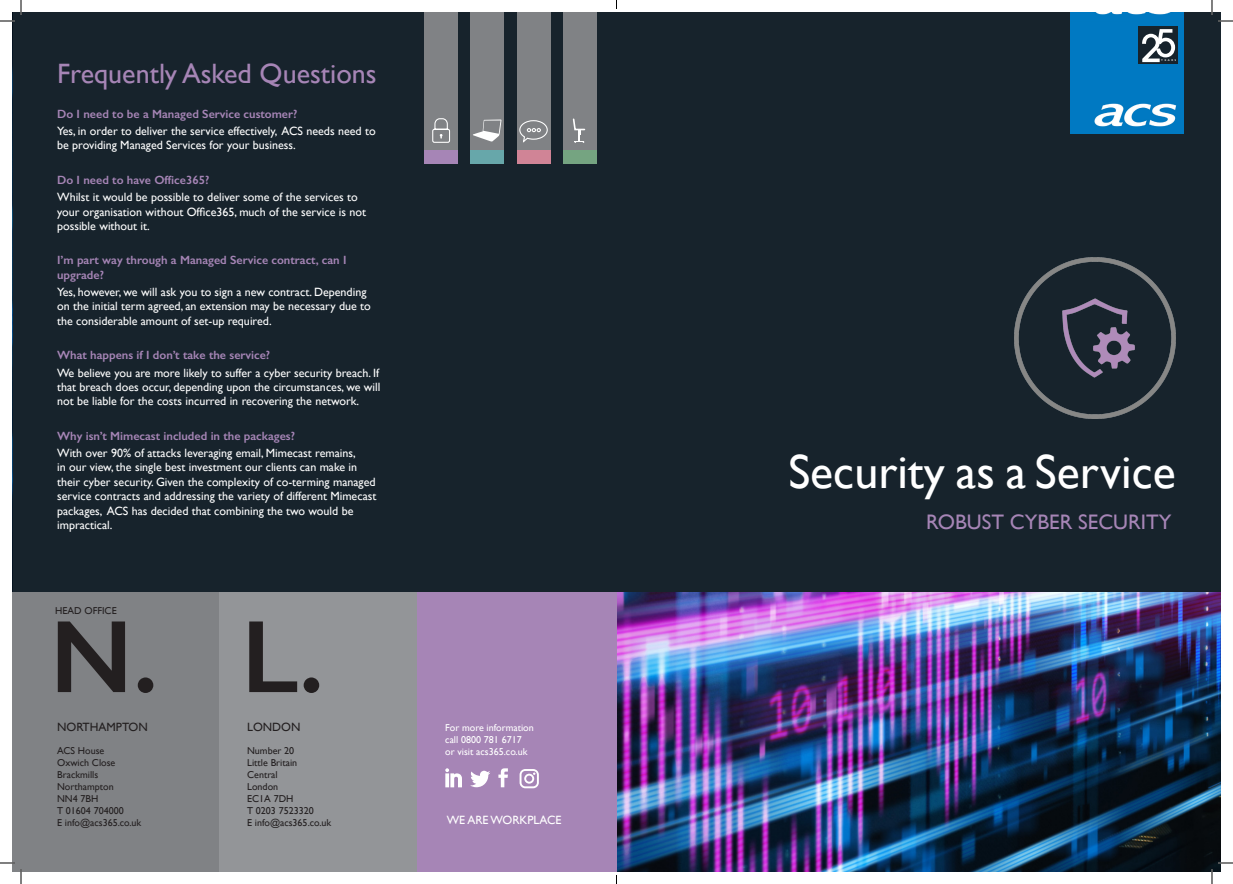
<style>
.page{position:relative;width:1233px;height:884px;background:#fff}
.page>*{position:absolute;margin:0;border:0;box-sizing:border-box;transform-origin:0 0}
.t1{font:600 103.5px "Gill Sans";color:#231f20}
.t2{font:48px "Gill Sans";color:#fff}
.t3{font:28px "Gill Sans";color:#a685b6}
.t4{font:21px "Gill Sans";color:#a685b6}
.t5{font:12px/14.4px "Gill Sans";color:#fff}
.t6{font:600 12px/14.4px "Gill Sans";color:#a685b6}
.t7{font:12px "Gill Sans";color:#231f20}
.t8{font:10px/12px "Gill Sans";color:#231f20}
.t9{font:10px/12px "Gill Sans";color:#fff}
.t10{font:600 2.7px "Gill Sans";letter-spacing:.63em;color:#fff}
</style>
<div class="page">
<img style="left:616px;top:592px;width:604px;height:279px">
<div style="left:12px;top:12px;width:1208px;height:580px;background:#17232c"></div>
<div style="left:219px;top:592px;width:217px;height:279px;background:#939598"></div>
<div style="left:12px;top:592px;width:207px;height:279px;background:#808285"></div>
<div style="left:417px;top:592px;width:199px;height:279px;background:#a685b6"></div>
<svg style="left:470px;top:771px;width:20px;height:16px"></svg>
<svg style="left:445px;top:768px;width:17px;height:19px"></svg>
<svg style="left:498px;top:768px;width:10px;height:19px"></svg>
<div style="left:471px;top:12px;width:33px;height:151px;background:#808285"></div>
<svg style="left:473px;top:119px;width:28px;height:23px"></svg>
<div style="left:424px;top:12px;width:33px;height:151px;background:#808285"></div>
<div style="left:424px;top:151px;width:33px;height:13px;background:#a685b6"></div>
<svg style="left:432px;top:118px;width:18px;height:25px"></svg>
<div style="left:517px;top:12px;width:33px;height:151px;background:#808285"></div>
<div style="left:517px;top:151px;width:33px;height:13px;background:#d08496"></div>
<div style="left:563px;top:12px;width:33px;height:151px;background:#808285"></div>
<div style="left:563px;top:151px;width:33px;height:13px;background:#75a481"></div>
<svg style="left:519px;top:120px;width:29px;height:23px"></svg>
<svg style="left:572px;top:118px;width:14px;height:25px"></svg>
<div style="left:471px;top:151px;width:33px;height:13px;background:#67a7aa"></div>
<img style="left:1014px;top:257px;width:162px;height:162px">
<svg style="left:519px;top:769px;width:20px;height:19px"></svg>
<img style="left:1071px;top:12px;width:112px;height:122px">
<div style="left:1138px;top:26px;width:40px;height:38px;background:#17232c"></div>
<svg style="left:1142px;top:29px;width:33px;height:33px"></svg>
<svg style="left:1218px;top:20px;width:15px;height:2px"></svg>
<svg style="left:1218px;top:862px;width:15px;height:2px"></svg>
<svg style="left:0;top:0;width:22px;height:22px"></svg>
<svg style="left:0;top:862px;width:22px;height:22px"></svg>
<svg style="left:1211px;top:0;width:1px;height:15px"></svg>
<svg style="left:1211px;top:869px;width:1px;height:15px"></svg>
<h3 class="t3" style="left:57px;top:57px;width:321px">Frequently Asked Questions</h3>
<p class="t6" style="left:57px;top:106px;width:242px">Do I need to be a Managed Service customer?</p>
<p class="t5" style="left:57px;top:124px;width:320px">Yes, in order to deliver the service effectively, ACS needs need to be providing Managed Services for your business.</p>
<p class="t6" style="left:57px;top:173px;width:154px">Do I need to have Office365?</p>
<p class="t5" style="left:57px;top:190px;width:310px">Whilst it would be possible to deliver some of the services to your organisation without Office365, much of the service is not possible without it.</p>
<p class="t6" style="left:57px;top:253px;width:291px">I’m part way through a Managed Service contract, can I upgrade?</p>
<p class="t5" style="left:57px;top:285px;width:315px">Yes, however, we will ask you to sign a new contract. Depending on the initial term agreed, an extension may be necessary due to the considerable amount of set-up required.</p>
<p class="t6" style="left:57px;top:348px;width:215px">What happens if I don’t take the service?</p>
<p class="t5" style="left:57px;top:365px;width:325px;text-align:justify">We believe you are more likely to suffer a cyber security breach. If that breach does occur, depending upon the circumstances, we will not be liable for the costs incurred in recovering the network.</p>
<p class="t6" style="left:57px;top:428px;width:239px">Why isn’t Mimecast included in the packages?</p>
<p class="t5" style="left:57px;top:446px;width:321px">With over 90% of attacks leveraging email, Mimecast remains,<br>in our view, the single best investment our clients can make in their cyber security. Given the complexity of co-terming managed service contracts and addressing the variety of different Mimecast packages, ACS has decided that combining the two would be impractical.</p>
<p class="t8" style="left:55px;top:605px;width:63px">HEAD OFFICE</p>
<h1 class="t1" style="left:50px;top:594px;width:276px">N. L.</h1>
<p class="t7" style="left:57px;top:720px;width:92px">NORTHAMPTON</p>
<p class="t8" style="left:57px;top:744px;width:86px">ACS House<br>Oxwich Close<br>Brackmills<br>Northampton<br>NN4 7BH<br>T 01604 704000<br>E info@acs365.co.uk</p>
<p class="t7" style="left:247px;top:720px;width:55px">LONDON</p>
<p class="t8" style="left:247px;top:744px;width:86px">Number 20<br>Little Britain<br>Central<br>London<br>EC1A 7DH<br>T 0203 7523320<br>E info@acs365.co.uk</p>
<p class="t9" style="left:445px;top:721px;width:90px">For more information call 0800 781 6717<br>or visit acs365.co.uk</p>
<p class="t5" style="left:447px;top:813px;width:116px">WE ARE WORKPLACE</p>
<p class="t10" style="left:1161px;top:59px;width:17px">YEARS</p>
<h2 class="t2" style="left:788px;top:443px;width:389px">Security as a Service</h2>
<h3 class="t4" style="left:926px;top:509px;width:247px">ROBUST CYBER SECURITY</h3>
</div>
